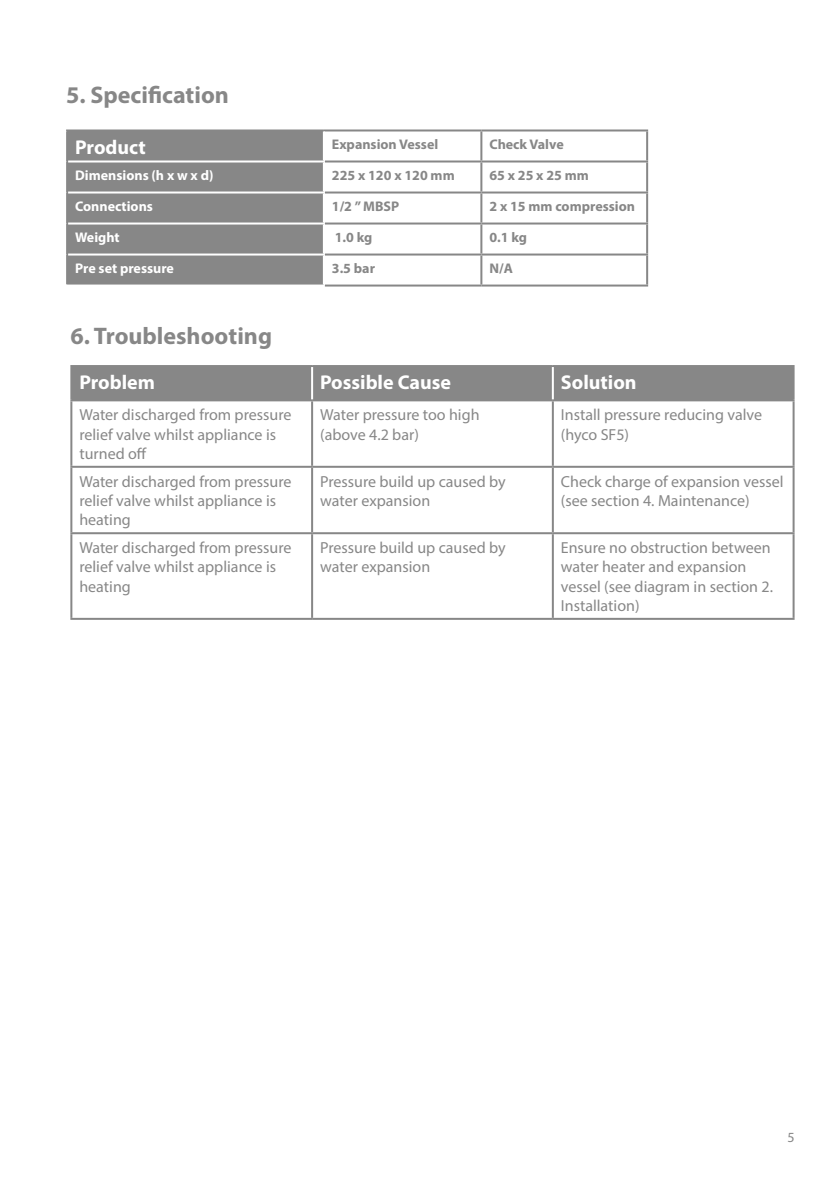
<style>
.page{position:relative;width:840px;height:1191px;background:#fff}
.page>*{position:absolute;margin:0;border:0;box-sizing:border-box;transform-origin:0 0}
.t1{font:700 24px "Myriad Pro";color:#878787}
.t2{font:700 20px "Myriad Pro";color:#fff}
.t3{font:16px/19.2px "Myriad Pro";color:#878787}
.t4{font:700 14px "Myriad Pro";color:#878787}
.t5{font:700 14px "Myriad Pro";color:#fff}
.t6{font:14px "Myriad Pro";color:#878787}
</style>
<div class="page">
<div style="left:68px;top:131px;width:255px;height:153px;background:#878787"></div>
<hr style="left:66px;top:129px;width:258px;height:2px;background:#878787">
<hr style="left:66px;top:131px;width:2px;height:30px;background:#878787">
<hr style="left:66px;top:161px;width:2px;height:31px;background:#878787">
<hr style="left:66px;top:192px;width:2px;height:31px;background:#878787">
<hr style="left:66px;top:223px;width:2px;height:31px;background:#878787">
<hr style="left:66px;top:254px;width:2px;height:30px;background:#878787">
<hr style="left:68px;top:160px;width:257px;height:2px;background:#fff">
<hr style="left:68px;top:191px;width:257px;height:2px;background:#fff">
<hr style="left:68px;top:222px;width:257px;height:2px;background:#fff">
<hr style="left:68px;top:253px;width:257px;height:2px;background:#fff">
<hr style="left:324px;top:129px;width:157px;height:2px;background:#878787">
<hr style="left:481px;top:129px;width:166px;height:2px;background:#878787">
<hr style="left:480px;top:131px;width:2px;height:29px;background:#878787">
<hr style="left:645px;top:131px;width:2px;height:29px;background:#878787">
<hr style="left:325px;top:160px;width:156px;height:2px;background:#878787">
<hr style="left:481px;top:160px;width:166px;height:2px;background:#878787">
<hr style="left:480px;top:162px;width:2px;height:29px;background:#878787">
<hr style="left:645px;top:162px;width:2px;height:29px;background:#878787">
<hr style="left:325px;top:191px;width:156px;height:2px;background:#878787">
<hr style="left:481px;top:191px;width:166px;height:2px;background:#878787">
<hr style="left:480px;top:193px;width:2px;height:29px;background:#878787">
<hr style="left:645px;top:193px;width:2px;height:29px;background:#878787">
<hr style="left:325px;top:222px;width:156px;height:2px;background:#878787">
<hr style="left:481px;top:222px;width:166px;height:2px;background:#878787">
<hr style="left:480px;top:224px;width:2px;height:29px;background:#878787">
<hr style="left:645px;top:224px;width:2px;height:29px;background:#878787">
<hr style="left:325px;top:253px;width:156px;height:2px;background:#878787">
<hr style="left:481px;top:253px;width:166px;height:2px;background:#878787">
<hr style="left:480px;top:255px;width:2px;height:29px;background:#878787">
<hr style="left:645px;top:255px;width:2px;height:29px;background:#878787">
<hr style="left:325px;top:284px;width:156px;height:2px;background:#878787">
<hr style="left:481px;top:284px;width:166px;height:2px;background:#878787">
<div style="left:72px;top:367px;width:720px;height:32px;background:#878787"></div>
<hr style="left:70px;top:401px;width:2px;height:65px;background:#878787">
<hr style="left:311px;top:401px;width:2px;height:65px;background:#878787">
<hr style="left:551px;top:401px;width:2px;height:65px;background:#878787">
<hr style="left:792px;top:401px;width:2px;height:65px;background:#878787">
<hr style="left:70px;top:466px;width:242px;height:2px;background:#878787">
<hr style="left:70px;top:468px;width:2px;height:64px;background:#878787">
<hr style="left:312px;top:466px;width:240px;height:2px;background:#878787">
<hr style="left:311px;top:468px;width:2px;height:64px;background:#878787">
<hr style="left:552px;top:466px;width:242px;height:2px;background:#878787">
<hr style="left:551px;top:468px;width:2px;height:64px;background:#878787">
<hr style="left:792px;top:468px;width:2px;height:64px;background:#878787">
<hr style="left:70px;top:532px;width:242px;height:2px;background:#878787">
<hr style="left:70px;top:534px;width:2px;height:84px;background:#878787">
<hr style="left:312px;top:532px;width:240px;height:2px;background:#878787">
<hr style="left:311px;top:534px;width:2px;height:84px;background:#878787">
<hr style="left:552px;top:532px;width:242px;height:2px;background:#878787">
<hr style="left:551px;top:534px;width:2px;height:84px;background:#878787">
<hr style="left:792px;top:534px;width:2px;height:84px;background:#878787">
<hr style="left:70px;top:618px;width:242px;height:2px;background:#878787">
<hr style="left:312px;top:618px;width:240px;height:2px;background:#878787">
<hr style="left:552px;top:618px;width:242px;height:2px;background:#878787">
<hr style="left:70px;top:365px;width:242px;height:2px;background:#878787">
<hr style="left:70px;top:367px;width:2px;height:32px;background:#878787">
<hr style="left:312px;top:365px;width:240px;height:2px;background:#878787">
<hr style="left:552px;top:365px;width:242px;height:2px;background:#878787">
<hr style="left:792px;top:367px;width:2px;height:32px;background:#878787">
<hr style="left:70px;top:399px;width:242px;height:2px;background:#878787">
<hr style="left:312px;top:399px;width:240px;height:2px;background:#878787">
<hr style="left:552px;top:399px;width:242px;height:2px;background:#878787">
<hr style="left:311px;top:367px;width:2px;height:32px;background:#fff">
<hr style="left:551px;top:367px;width:2px;height:32px;background:#fff">
<h1 class="t1" style="left:66px;top:79px;width:164px">5. Specification</h1>
<p class="t2" style="left:75px;top:134px;width:72px">Product</p>
<p class="t4" style="left:332px;top:135px;width:108px">Expansion Vessel</p>
<p class="t4" style="left:489px;top:135px;width:76px">Check Valve</p>
<p class="t5" style="left:75px;top:166px;width:140px">Dimensions (h x w x d)</p>
<p class="t4" style="left:332px;top:166px;width:124px">225 x 120 x 120 mm</p>
<p class="t4" style="left:489px;top:166px;width:101px">65 x 25 x 25 mm</p>
<p class="t5" style="left:75px;top:197px;width:79px">Connections</p>
<p class="t4" style="left:332px;top:197px;width:69px">1/2 ” MBSP</p>
<p class="t4" style="left:489px;top:197px;width:147px">2 x 15 mm compression</p>
<p class="t5" style="left:75px;top:228px;width:46px">Weight</p>
<p class="t4" style="left:334px;top:228px;width:39px">1.0 kg</p>
<p class="t4" style="left:489px;top:228px;width:39px">0.1 kg</p>
<p class="t5" style="left:75px;top:259px;width:100px">Pre set pressure</p>
<p class="t4" style="left:332px;top:259px;width:45px">3.5 bar</p>
<p class="t4" style="left:489px;top:259px;width:25px">N/A</p>
<h1 class="t1" style="left:70px;top:320px;width:203px">6. Troubleshooting</h1>
<p class="t2" style="left:79px;top:369px;width:77px">Problem</p>
<p class="t2" style="left:320px;top:369px;width:132px">Possible Cause</p>
<p class="t2" style="left:560px;top:369px;width:77px">Solution</p>
<p class="t3" style="left:79px;top:405px;width:213px">Water discharged from pressure relief valve whilst appliance is turned off</p>
<p class="t3" style="left:320px;top:405px;width:161px">Water pressure too high (above 4.2 bar)</p>
<p class="t3" style="left:560px;top:405px;width:203px">Install pressure reducing valve (hyco SF5)</p>
<p class="t3" style="left:79px;top:471px;width:213px">Water discharged from pressure relief valve whilst appliance is heating</p>
<p class="t3" style="left:320px;top:471px;width:187px">Pressure build up caused by water expansion</p>
<p class="t3" style="left:560px;top:471px;width:224px">Check charge of expansion vessel (see section 4. Maintenance)</p>
<p class="t3" style="left:79px;top:538px;width:213px">Water discharged from pressure relief valve whilst appliance is heating</p>
<p class="t3" style="left:320px;top:538px;width:187px">Pressure build up caused by water expansion</p>
<p class="t3" style="left:560px;top:538px;width:213px">Ensure no obstruction between water heater and expansion vessel (see diagram in section 2.<br>Installation)</p>
<p class="t6" style="left:787px;top:1128px;width:9px">5</p>
</div>
